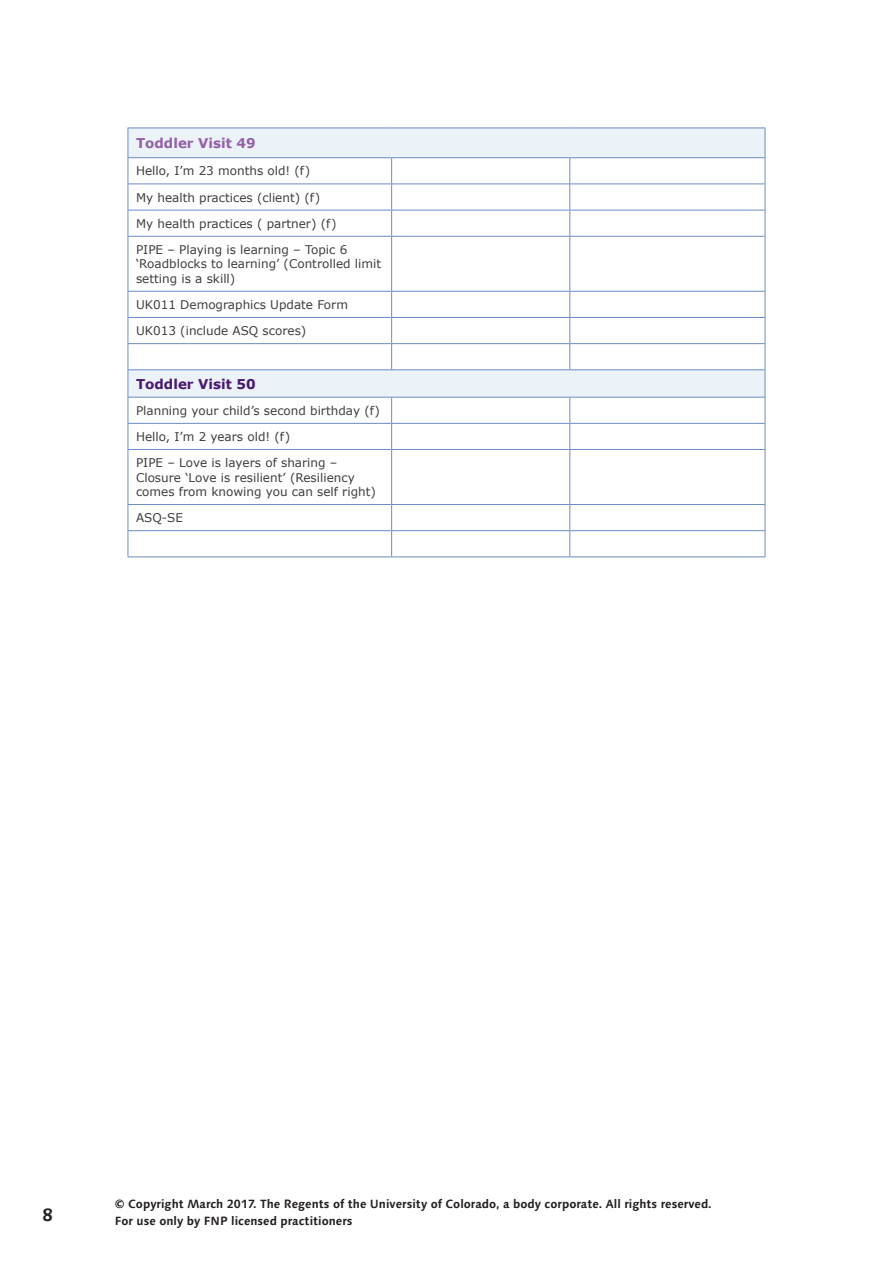
<style>
.page{position:relative;width:893px;height:1263px;background:#fff}
.page>*{position:absolute;margin:0;border:0;box-sizing:border-box;transform-origin:0 0}
.t1{font:700 18px "Linotype Syntax Com";color:#231f20}
.visit_numbers_text{font:700 13.5px "Verdana";color:#9460a8}
.visit_numbers_text-2{font:700 13.5px "Verdana";color:#49186e}
.table_text{font:12px/14.4px "Verdana";color:#3e3e3f}
.t2{font:700 12px/16.5px "Linotype Syntax Com";color:#231f20}
</style>
<div class="page">
<svg style="left:129px;top:129px;width:636px;height:268px"></svg>
<hr style="left:128px;top:128px;width:264px;height:1px;background:#6c8bc6">
<hr style="left:392px;top:128px;width:178px;height:1px;background:#6c8bc6">
<hr style="left:570px;top:128px;width:195px;height:1px;background:#6c8bc6">
<hr style="left:128px;top:157px;width:264px;height:1px;background:#6c8bc6">
<hr style="left:392px;top:157px;width:178px;height:1px;background:#6c8bc6">
<hr style="left:570px;top:157px;width:195px;height:1px;background:#6c8bc6">
<hr style="left:128px;top:184px;width:264px;height:1px;background:#6c8bc6">
<hr style="left:392px;top:184px;width:178px;height:1px;background:#6c8bc6">
<hr style="left:570px;top:184px;width:195px;height:1px;background:#6c8bc6">
<hr style="left:128px;top:210px;width:264px;height:1px;background:#6c8bc6">
<svg style="left:128px;top:128px;width:1px;height:108px"></svg>
<hr style="left:392px;top:210px;width:178px;height:1px;background:#6c8bc6">
<svg style="left:391px;top:158px;width:1px;height:78px"></svg>
<hr style="left:570px;top:210px;width:195px;height:1px;background:#6c8bc6">
<svg style="left:569px;top:158px;width:1px;height:78px"></svg>
<svg style="left:765px;top:128px;width:1px;height:108px"></svg>
<hr style="left:128px;top:236px;width:264px;height:1px;background:#6c8bc6">
<hr style="left:128px;top:237px;width:1px;height:54px;background:#6c8bc6">
<hr style="left:392px;top:236px;width:178px;height:1px;background:#6c8bc6">
<hr style="left:391px;top:237px;width:1px;height:54px;background:#6c8bc6">
<hr style="left:570px;top:236px;width:195px;height:1px;background:#6c8bc6">
<hr style="left:569px;top:237px;width:1px;height:54px;background:#6c8bc6">
<hr style="left:765px;top:237px;width:1px;height:54px;background:#6c8bc6">
<hr style="left:128px;top:291px;width:264px;height:1px;background:#6c8bc6">
<hr style="left:392px;top:291px;width:178px;height:1px;background:#6c8bc6">
<hr style="left:570px;top:291px;width:195px;height:1px;background:#6c8bc6">
<hr style="left:128px;top:317px;width:264px;height:1px;background:#6c8bc6">
<hr style="left:392px;top:317px;width:178px;height:1px;background:#6c8bc6">
<hr style="left:570px;top:317px;width:195px;height:1px;background:#6c8bc6">
<hr style="left:128px;top:343px;width:264px;height:1px;background:#6c8bc6">
<hr style="left:392px;top:343px;width:178px;height:1px;background:#6c8bc6">
<svg style="left:391px;top:292px;width:1px;height:77px"></svg>
<hr style="left:570px;top:343px;width:195px;height:1px;background:#6c8bc6">
<svg style="left:569px;top:292px;width:1px;height:77px"></svg>
<hr style="left:128px;top:369px;width:264px;height:1px;background:#6c8bc6">
<hr style="left:392px;top:369px;width:178px;height:1px;background:#6c8bc6">
<hr style="left:570px;top:369px;width:195px;height:1px;background:#6c8bc6">
<hr style="left:128px;top:397px;width:264px;height:1px;background:#6c8bc6">
<hr style="left:392px;top:397px;width:178px;height:1px;background:#6c8bc6">
<hr style="left:570px;top:397px;width:195px;height:1px;background:#6c8bc6">
<hr style="left:128px;top:423px;width:264px;height:1px;background:#6c8bc6">
<svg style="left:128px;top:292px;width:1px;height:157px"></svg>
<hr style="left:392px;top:423px;width:178px;height:1px;background:#6c8bc6">
<svg style="left:391px;top:397px;width:1px;height:52px"></svg>
<hr style="left:570px;top:423px;width:195px;height:1px;background:#6c8bc6">
<svg style="left:569px;top:397px;width:1px;height:52px"></svg>
<svg style="left:765px;top:292px;width:1px;height:157px"></svg>
<hr style="left:128px;top:449px;width:264px;height:1px;background:#6c8bc6">
<hr style="left:128px;top:450px;width:1px;height:54px;background:#6c8bc6">
<hr style="left:392px;top:449px;width:178px;height:1px;background:#6c8bc6">
<hr style="left:391px;top:450px;width:1px;height:54px;background:#6c8bc6">
<hr style="left:570px;top:449px;width:195px;height:1px;background:#6c8bc6">
<hr style="left:569px;top:450px;width:1px;height:54px;background:#6c8bc6">
<hr style="left:765px;top:450px;width:1px;height:54px;background:#6c8bc6">
<hr style="left:128px;top:504px;width:264px;height:1px;background:#6c8bc6">
<hr style="left:392px;top:504px;width:178px;height:1px;background:#6c8bc6">
<hr style="left:570px;top:504px;width:195px;height:1px;background:#6c8bc6">
<hr style="left:128px;top:530px;width:264px;height:1px;background:#6c8bc6">
<svg style="left:128px;top:505px;width:1px;height:51px"></svg>
<hr style="left:392px;top:530px;width:178px;height:1px;background:#6c8bc6">
<svg style="left:391px;top:505px;width:1px;height:51px"></svg>
<hr style="left:570px;top:530px;width:195px;height:1px;background:#6c8bc6">
<svg style="left:569px;top:505px;width:1px;height:51px"></svg>
<svg style="left:765px;top:505px;width:1px;height:51px"></svg>
<hr style="left:128px;top:556px;width:264px;height:1px;background:#6c8bc6">
<hr style="left:392px;top:556px;width:178px;height:1px;background:#6c8bc6">
<hr style="left:570px;top:556px;width:195px;height:1px;background:#6c8bc6">
<p class="visit_numbers_text" style="left:136px;top:134px;width:121px">Toddler Visit 49</p>
<p class="table_text" style="left:136px;top:164px;width:176px">Hello, I’m 23 months old! (f)</p>
<p class="table_text" style="left:136px;top:190px;width:186px">My health practices (client) (f)</p>
<p class="table_text" style="left:136px;top:216px;width:202px">My health practices ( partner) (f)</p>
<p class="table_text" style="left:136px;top:242px;width:247px">PIPE – Playing is learning – Topic 6 ‘Roadblocks to learning’ (Controlled limit setting is a skill)</p>
<p class="table_text" style="left:136px;top:297px;width:213px">UK011 Demographics Update Form</p>
<p class="table_text" style="left:136px;top:323px;width:172px">UK013 (include ASQ scores)</p>
<p class="visit_numbers_text-2" style="left:136px;top:374px;width:121px">Toddler Visit 50</p>
<p class="table_text" style="left:136px;top:403px;width:245px">Planning your child’s second birthday (f)</p>
<p class="table_text" style="left:136px;top:429px;width:156px">Hello, I’m 2 years old! (f)</p>
<p class="table_text" style="left:136px;top:455px;width:241px">PIPE – Love is layers of sharing –<br>Closure ‘Love is resilient’ (Resiliency comes from knowing you can self right)</p>
<p class="table_text" style="left:136px;top:510px;width:48px">ASQ-SE</p>
<h1 class="t1" style="left:43px;top:1203px;width:12px">8</h1>
<p class="t2" style="left:115px;top:1195px;width:598px">© Copyright March 2017. The Regents of the University of Colorado, a body corporate. All rights reserved.<br>For use only by FNP licensed practitioners</p>
</div>
